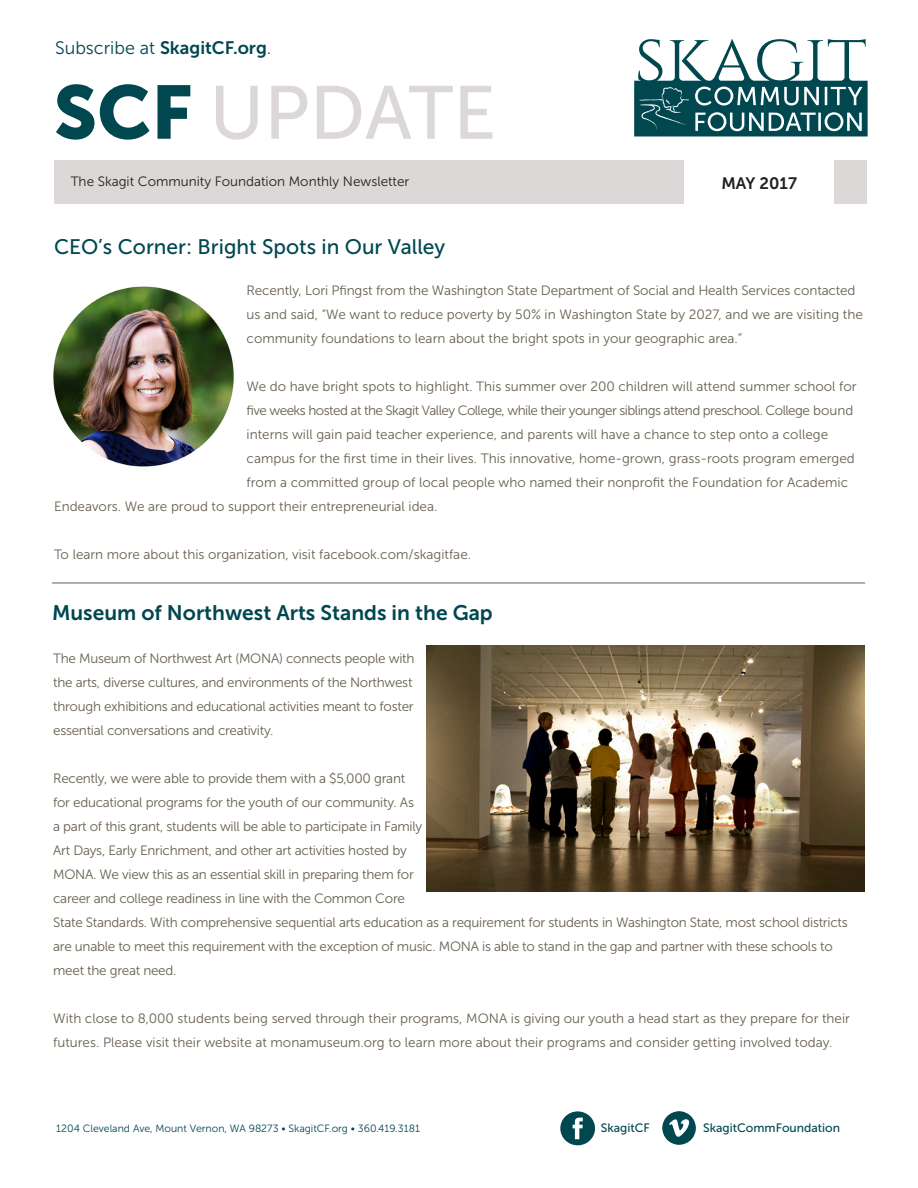
<style>
.page{position:relative;width:918px;height:1188px;background:#fff}
.page>*{position:absolute;margin:0;border:0;box-sizing:border-box;transform-origin:0 0}
.t1{font:75px "Museo Sans 500";color:#dcd8d7}
.t2{font:21px "Museo Sans 700";color:#004750}
.t3{font:21px "Museo Sans 500";color:#004750}
.t4{font:18px "Museo Sans 300";color:#004750}
.t5{font:16.5px "Museo Sans 700";color:#231f20}
.t6{font:13.5px/24px "Museo Sans 300";letter-spacing:-.01em;color:#675f51}
.t7{font:13.5px "Museo Sans 300";letter-spacing:-.04em;color:#675f51}
.t8{font:13.5px "Museo Sans 300";color:#231f20}
.t9{font:12.15px "Museo Sans 500";color:#004750}
.t10{font:10.5px "Museo Sans 300";color:#004750}
.s1{font-family:"Museo Sans 700"}
.s2{font-family:"Museo Sans 900";color:#004750}
</style>
<div class="page">
<svg style="left:634px;top:39px;width:234px;height:97px"></svg>
<div style="left:827px;top:115px;width:14px;height:14px;background:#004750;border-radius:50%"></div>
<img style="left:53px;top:286px;width:181px;height:181px">
<div style="left:54px;top:160px;width:630px;height:44px;background:#dcd8d7"></div>
<div style="left:835px;top:160px;width:32px;height:44px;background:#dcd8d7"></div>
<hr style="left:52px;top:583px;width:813px;height:1px;background:#675f51">
<img style="left:427px;top:646px;width:437px;height:246px">
<svg style="left:560px;top:1111px;width:35px;height:34px"></svg>
<svg style="left:662px;top:1111px;width:34px;height:34px"></svg>
<p class="t4" style="left:55px;top:38px;width:218px">Subscribe at <span class="s1">SkagitCF.org</span>.</p>
<p class="t1" style="left:54px;top:72px;width:444px"><span class="s2">SCF</span> UPDATE</p>
<p class="t8" style="left:71px;top:174px;width:340px">The Skagit Community Foundation Monthly Newsletter</p>
<p class="t5" style="left:721px;top:174px;width:77px">MAY 2017</p>
<p class="t3" style="left:54px;top:236px;width:393px">CEO’s Corner: Bright Spots in Our Valley</p>
<p class="t6" style="left:247px;top:278px;width:618px">Recently, Lori Pfingst from the Washington State Department of Social and Health Services contacted us and said, “We want to reduce poverty by 50% in Washington State by 2027, and we are visiting the community foundations to learn about the bright spots in your geographic area.”</p>
<p class="t6" style="left:247px;top:374px;width:612px">We do have bright spots to highlight. This summer over 200 children will attend summer school for</p>
<p class="t7" style="left:247px;top:403px;width:608px">five weeks hosted at the Skagit Valley College, while their younger siblings attend preschool. College bound</p>
<p class="t6" style="left:247px;top:422px;width:583px">interns will gain paid teacher experience, and parents will have a chance to step onto a college</p>
<p class="t6" style="left:247px;top:446px;width:610px">campus for the first time in their lives. This innovative, home-grown, grass-roots program emerged</p>
<p class="t6" style="left:247px;top:470px;width:603px">from a committed group of local people who named their nonprofit the Foundation for Academic</p>
<p class="t6" style="left:54px;top:494px;width:385px">Endeavors. We are proud to support their entrepreneurial idea.</p>
<p class="t6" style="left:54px;top:542px;width:419px">To learn more about this organization, visit facebook.com/skagitfae.</p>
<p class="t2" style="left:52px;top:601px;width:442px">Museum of Northwest Arts Stands in the Gap</p>
<p class="t6" style="left:53px;top:647px;width:363px">The Museum of Northwest Art (MONA) connects people with</p>
<p class="t6" style="left:53px;top:671px;width:361px">the arts, diverse cultures, and environments of the Northwest</p>
<p class="t6" style="left:53px;top:695px;width:362px">through exhibitions and educational activities meant to foster</p>
<p class="t6" style="left:53px;top:719px;width:222px">essential conversations and creativity.</p>
<p class="t6" style="left:53px;top:767px;width:354px">Recently, we were able to provide them with a $5,000 grant</p>
<p class="t6" style="left:53px;top:791px;width:362px">for educational programs for the youth of our community. As</p>
<p class="t6" style="left:53px;top:815px;width:371px">a part of this grant, students will be able to participate in Family</p>
<p class="t6" style="left:53px;top:839px;width:355px">Art Days, Early Enrichment, and other art activities hosted by</p>
<p class="t6" style="left:53px;top:863px;width:362px">MONA. We view this as an essential skill in preparing them for</p>
<p class="t6" style="left:53px;top:887px;width:353px">career and college readiness in line with the Common Core</p>
<p class="t6" style="left:53px;top:911px;width:796px">State Standards. With comprehensive sequential arts education as a requirement for students in Washington State, most school districts are unable to meet this requirement with the exception of music. MONA is able to stand in the gap and partner with these schools to meet the great need.</p>
<p class="t6" style="left:53px;top:1007px;width:798px">With close to 8,000 students being served through their programs, MONA is giving our youth a head start as they prepare for their futures. Please visit their website at monamuseum.org to learn more about their programs and consider getting involved today.</p>
<p class="t10" style="left:56px;top:1123px;width:365px">1204 Cleveland Ave, Mount Vernon, WA 98273 • SkagitCF.org • 360.419.3181</p>
<p class="t9" style="left:601px;top:1121px;width:51px">SkagitCF</p>
<p class="t9" style="left:703px;top:1121px;width:139px">SkagitCommFoundation</p>
</div>
